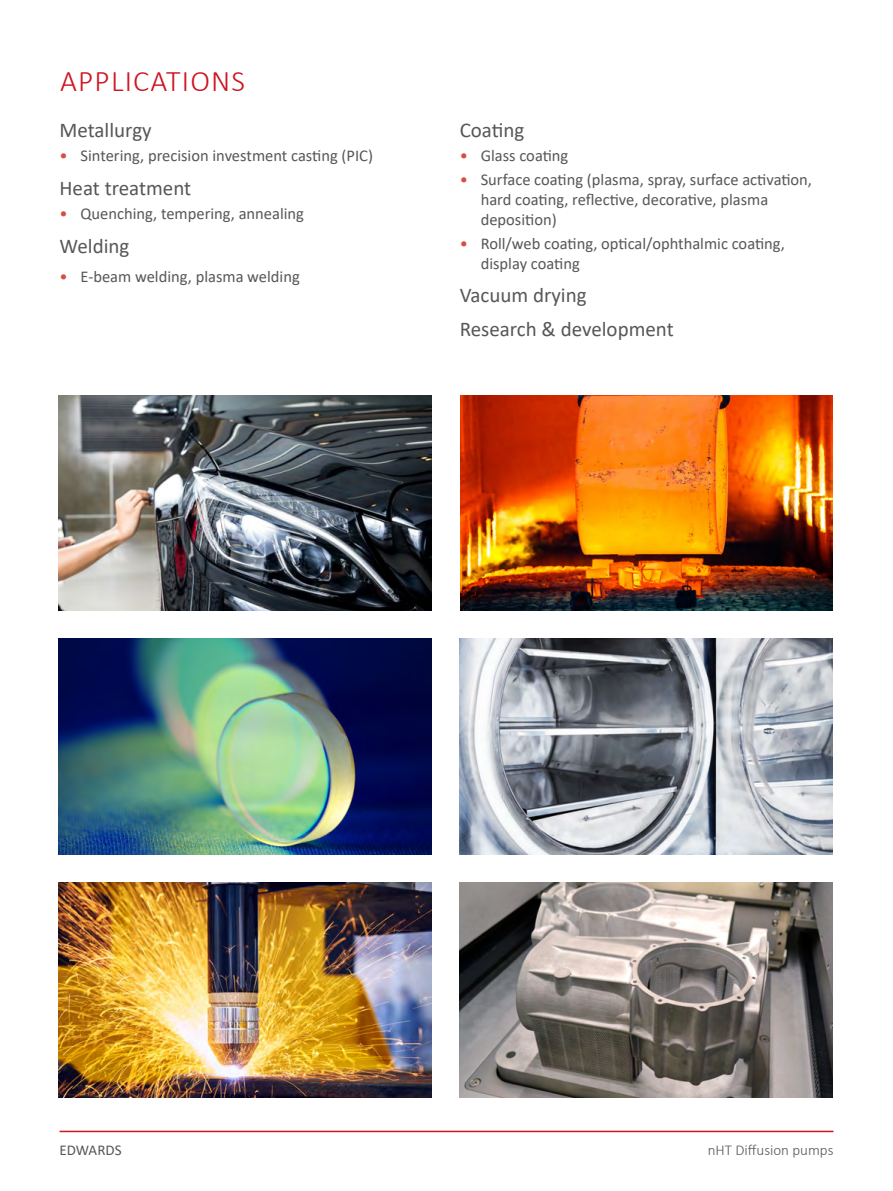
<style>
.page{position:relative;width:893px;height:1191px;background:#fff}
.page>*{position:absolute;margin:0;border:0;box-sizing:border-box;transform-origin:0 0}
.t1{font:300 30px "Calibri";letter-spacing:.04em;color:#cd1421}
.t2{font:21px/33.8px "Calibri";color:#575756}
.t3{font:16.5px/19.8px "Calibri";color:#575756}
.t4{font:300 15px "Calibri";color:#575756}
.t5{font:15px "Calibri";color:#575756}
.s1{color:#d74e40}
</style>
<div class="page">
<hr style="left:60px;top:1130px;width:773px;height:2px;background:#cd1421">
<img style="left:59px;top:639px;width:372px;height:215px">
<img style="left:59px;top:395px;width:372px;height:215px">
<img style="left:460px;top:639px;width:373px;height:215px">
<img style="left:460px;top:882px;width:373px;height:216px">
<img style="left:59px;top:882px;width:372px;height:216px">
<img style="left:460px;top:395px;width:372px;height:215px">
<h1 class="t1" style="left:60px;top:62px;width:186px">APPLICATIONS</h1>
<p class="t2" style="left:60px;top:113px;width:94px">Metallurgy</p>
<p class="t3" style="left:60px;top:146px;width:315px"><span class="s1">•</span> Sintering, precision investment casting (PIC)</p>
<p class="t2" style="left:60px;top:171px;width:133px">Heat treatment</p>
<p class="t3" style="left:60px;top:203px;width:246px"><span class="s1">•</span> Quenching, tempering, annealing</p>
<p class="t2" style="left:60px;top:228px;width:71px">Welding</p>
<p class="t3" style="left:60px;top:266px;width:242px"><span class="s1">•</span> E-beam welding, plasma welding</p>
<p class="t2" style="left:460px;top:113px;width:66px">Coating</p>
<p class="t3" style="left:460px;top:145px;width:110px"><span class="s1">•</span> Glass coating</p>
<p class="t3" style="left:481px;top:169px;width:333px;text-indent:-21px"><span class="s1">•</span> Surface coating (plasma, spray, surface activation, hard coating, reflective, decorative, plasma deposition)</p>
<p class="t3" style="left:481px;top:233px;width:306px;text-indent:-21px"><span class="s1">•</span> Roll/web coating, optical/ophthalmic coating, display coating</p>
<p class="t2" style="left:460px;top:278px;width:216px">Vacuum drying<br>Research &amp; development</p>
<p class="t5" style="left:60px;top:1140px;width:64px">EDWARDS</p>
<p class="t4" style="left:708px;top:1141px;width:127px">nHT Diffusion pumps</p>
</div>
